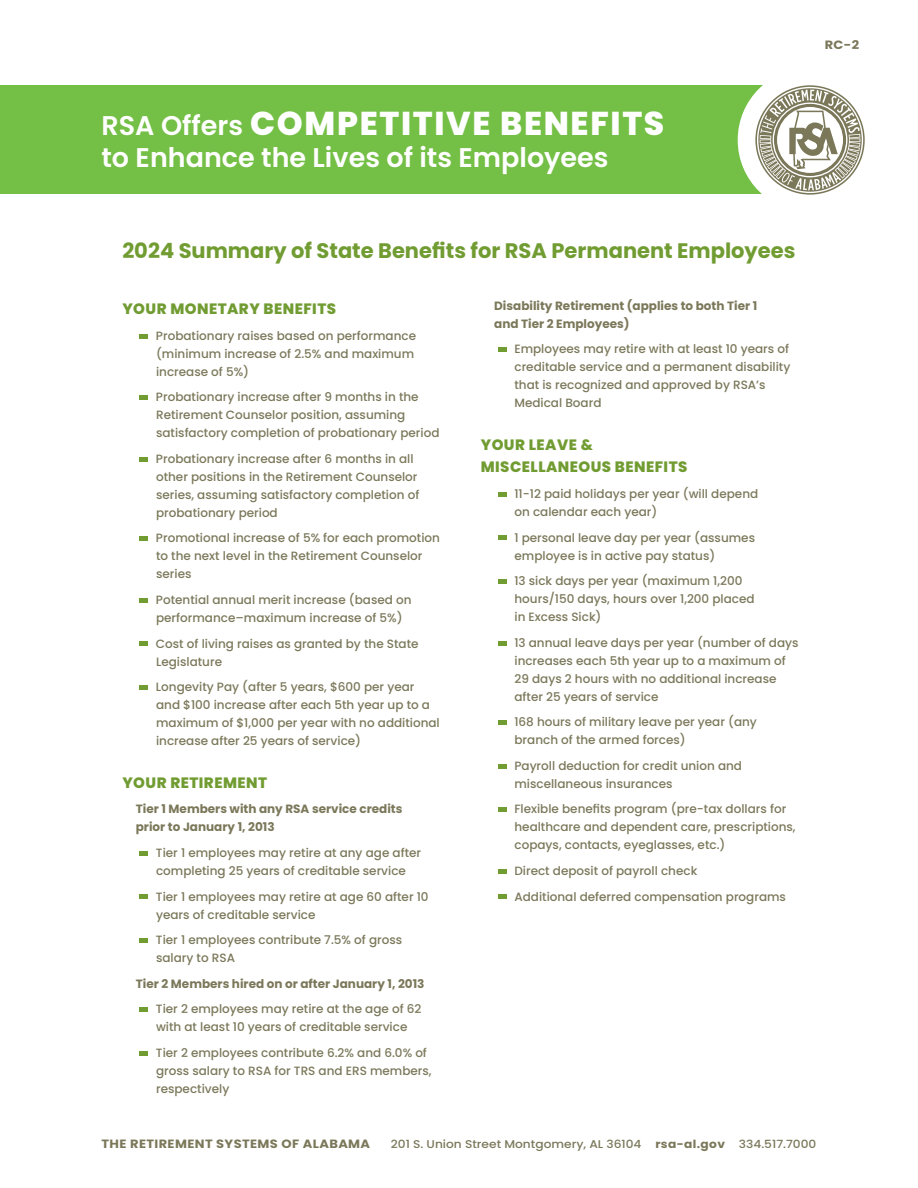
<style>
.page{position:relative;width:918px;height:1188px;background:#fff}
.page>*{position:absolute;margin:0;border:0;box-sizing:border-box;transform-origin:0 0}
.t1{font:800 33px "Poppins";letter-spacing:.05em;color:#fff}
.t2{font:500 33px "Poppins";color:#719c32;scale:2.07 1}
.t3{font:600 27px "Poppins";color:#fff}
.t4{font:700 21px "Poppins";color:#719c32}
.t5{font:800 15px/22.5px "Poppins";letter-spacing:.03em;color:#719c32}
.t6{font:500 12px/18px "Poppins";color:#7b785a}
.t7{font:700 12px/18px "Poppins";color:#7b785a}
.t8{font:700 12px "Poppins";letter-spacing:.03em;color:#7b785a;scale:1.08 1}
.t9{font:700 12px "Poppins";color:#7b785a;scale:1.08 1}
.t10{font:500 11.25px "Poppins";color:#7b785a;scale:1.08 1}
.s1{font-weight:600;font-size:27px}
.s2{font-weight:700}
</style>
<div class="page">
<div style="left:0;top:85px;width:789px;height:109px;background:#74bf45"></div>
<div style="left:738px;top:68px;width:144px;height:144px;background:#fff;border-radius:50%"></div>
<svg style="left:755px;top:85px;width:110px;height:110px"></svg>
<p class="t1" style="left:102px;top:104px;width:564px"><span class="s1">RSA Offers</span> COMPETITIVE BENEFITS</p>
<p class="t3" style="left:102px;top:141px;width:509px">to Enhance the Lives of its Employees</p>
<p class="t9" style="left:825px;top:38px;width:33px">RC-2</p>
<p class="t4" style="left:122px;top:238px;width:675px">2024 Summary of State Benefits for RSA Permanent Employees</p>
<p class="t5" style="left:122px;top:298px;width:215px">YOUR MONETARY BENEFITS</p>
<p class="t2" style="left:136px;top:317px;width:9px">·</p>
<p class="t6" style="left:156px;top:327px;width:262px">Probationary raises based on performance (minimum increase of 2.5% and maximum increase of 5%)</p>
<p class="t2" style="left:136px;top:378px;width:9px">·</p>
<p class="t6" style="left:156px;top:388px;width:285px">Probationary increase after 9 months in the<br>Retirement Counselor position, assuming satisfactory completion of probationary period</p>
<p class="t2" style="left:136px;top:440px;width:9px">·</p>
<p class="t6" style="left:156px;top:450px;width:265px">Probationary increase after 6 months in all other positions in the Retirement Counselor series, assuming satisfactory completion of probationary period</p>
<p class="t2" style="left:136px;top:519px;width:9px">·</p>
<p class="t6" style="left:156px;top:529px;width:285px">Promotional increase of 5% for each promotion to the next level in the Retirement Counselor series</p>
<p class="t2" style="left:136px;top:581px;width:9px">·</p>
<p class="t6" style="left:156px;top:591px;width:257px">Potential annual merit increase (based on performance–maximum increase of 5%)</p>
<p class="t2" style="left:136px;top:624px;width:9px">·</p>
<p class="t6" style="left:156px;top:634px;width:264px">Cost of living raises as granted by the State<br>Legislature</p>
<p class="t2" style="left:136px;top:668px;width:9px">·</p>
<p class="t6" style="left:156px;top:678px;width:285px">Longevity Pay (after 5 years, $600 per year and $100 increase after each 5th year up to a maximum of $1,000 per year with no additional increase after 25 years of service)</p>
<p class="t5" style="left:122px;top:771px;width:146px">YOUR RETIREMENT</p>
<p class="t7" style="left:136px;top:800px;width:268px">Tier 1 Members with any RSA service credits prior to January 1, 2013</p>
<p class="t2" style="left:136px;top:834px;width:9px">·</p>
<p class="t6" style="left:156px;top:844px;width:267px">Tier 1 employees may retire at any age after completing 25 years of creditable service</p>
<p class="t2" style="left:136px;top:877px;width:9px">·</p>
<p class="t6" style="left:156px;top:887px;width:274px">Tier 1 employees may retire at age 60 after 10 years of creditable service</p>
<p class="t2" style="left:136px;top:921px;width:9px">·</p>
<p class="t6" style="left:156px;top:931px;width:248px">Tier 1 employees contribute 7.5% of gross salary to RSA</p>
<p class="t7" style="left:136px;top:975px;width:290px">Tier 2 Members hired on or after January 1, 2013</p>
<p class="t2" style="left:136px;top:990px;width:9px">·</p>
<p class="t6" style="left:156px;top:1000px;width:267px">Tier 2 employees may retire at the age of 62 with at least 10 years of creditable service</p>
<p class="t2" style="left:136px;top:1034px;width:9px">·</p>
<p class="t6" style="left:156px;top:1044px;width:277px">Tier 2 employees contribute 6.2% and 6.0% of gross salary to RSA for TRS and ERS members, respectively</p>
<p class="t7" style="left:494px;top:297px;width:265px">Disability Retirement (applies to both Tier 1 and Tier 2 Employees)</p>
<p class="t2" style="left:494px;top:330px;width:9px">·</p>
<p class="t6" style="left:514px;top:340px;width:277px">Employees may retire with at least 10 years of creditable service and a permanent disability that is recognized and approved by RSA’s Medical Board</p>
<p class="t5" style="left:481px;top:434px;width:208px">YOUR LEAVE &amp;<br>MISCELLANEOUS BENEFITS</p>
<p class="t2" style="left:494px;top:475px;width:9px">·</p>
<p class="t6" style="left:514px;top:485px;width:245px">11-12 paid holidays per year (will depend on calendar each year)</p>
<p class="t2" style="left:494px;top:518px;width:9px">·</p>
<p class="t6" style="left:514px;top:528px;width:242px">1 personal leave day per year (assumes employee is in active pay status)</p>
<p class="t2" style="left:494px;top:562px;width:9px">·</p>
<p class="t6" style="left:514px;top:572px;width:242px">13 sick days per year (maximum 1,200 hours/150 days, hours over 1,200 placed in Excess Sick)</p>
<p class="t2" style="left:494px;top:624px;width:9px">·</p>
<p class="t6" style="left:514px;top:634px;width:286px">13 annual leave days per year (number of days increases each 5th year up to a maximum of 29 days 2 hours with no additional increase after 25 years of service</p>
<p class="t2" style="left:494px;top:703px;width:9px">·</p>
<p class="t6" style="left:514px;top:713px;width:244px">168 hours of military leave per year (any branch of the armed forces)</p>
<p class="t2" style="left:494px;top:747px;width:9px">·</p>
<p class="t6" style="left:514px;top:757px;width:229px">Payroll deduction for credit union and miscellaneous insurances</p>
<p class="t2" style="left:494px;top:790px;width:9px">·</p>
<p class="t6" style="left:514px;top:800px;width:283px">Flexible benefits program (pre-tax dollars for healthcare and dependent care, prescriptions, copays, contacts, eyeglasses, etc.)</p>
<p class="t2" style="left:494px;top:852px;width:9px">·</p>
<p class="t6" style="left:514px;top:862px;width:184px">Direct deposit of payroll check</p>
<p class="t2" style="left:494px;top:877px;width:9px">·</p>
<p class="t6" style="left:514px;top:887px;width:273px">Additional deferred compensation programs</p>
<p class="t8" style="left:102px;top:1137px;width:250px">THE RETIREMENT SYSTEMS OF ALABAMA</p>
<p class="t10" style="left:391px;top:1138px;width:396px">201 S. Union Street Montgomery, AL 36104 <span class="s2">rsa-al.gov</span> 334.517.7000</p>
</div>
